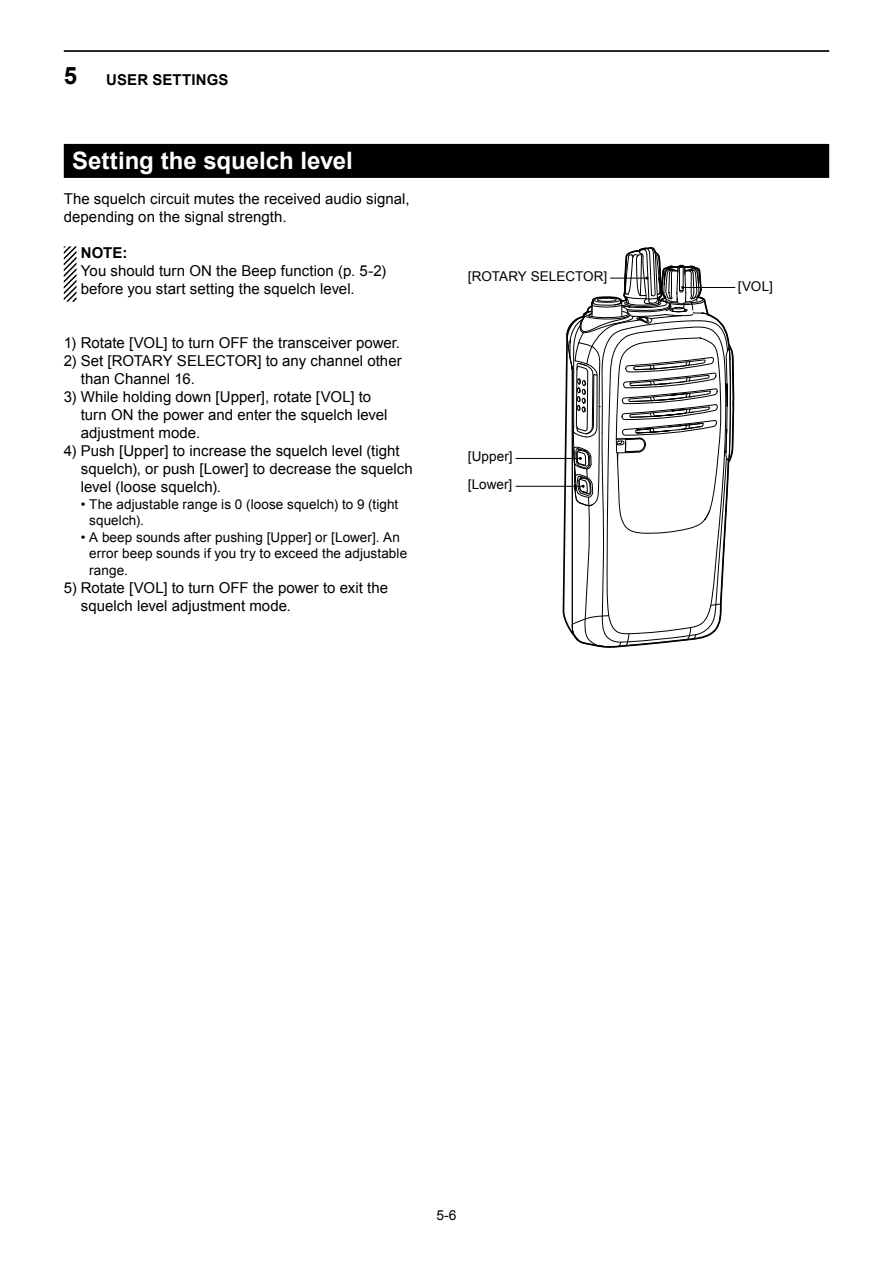
<style>
.page{position:relative;width:893px;height:1263px;background:#fff}
.page>*{position:absolute;margin:0;border:0;box-sizing:border-box;transform-origin:0 0}
.t1{font:700 24px "Arial";color:#fff}
.t2{font:15px/18px "Arial";letter-spacing:.005em;color:#000}
.t3{font:700 15px "Arial";letter-spacing:.005em;color:#000}
.t4{font:13.8px "Arial";color:#000}
.t5{font:13.5px/16.5px "Arial";letter-spacing:.005em;color:#000}
.s1{font-size:24px}
</style>
<div class="page">
<hr style="left:64px;top:50px;width:765px;height:2px;background:#000">
<div style="left:64px;top:144px;width:765px;height:34px;background:#000"></div>
<hr style="left:516px;top:458px;width:64px;height:1px;background:#000">
<hr style="left:516px;top:486px;width:67px;height:1px;background:#000">
<hr style="left:683px;top:287px;width:52px;height:1px;background:#000">
<svg style="left:562px;top:247px;width:172px;height:400px"></svg>
<svg style="left:64px;top:246px;width:13px;height:56px"></svg>
<p class="t3" style="left:64px;top:70px;width:166px"><span class="s1">5</span> USER SETTINGS</p>
<h1 class="t1" style="left:72px;top:145px;width:282px">Setting the squelch level</h1>
<p class="t2" style="left:64px;top:190px;width:347px">The squelch circuit mutes the received audio signal, depending on the signal strength.</p>
<p class="t3" style="left:81px;top:243px;width:48px">NOTE:</p>
<p class="t2" style="left:81px;top:262px;width:307px">You should turn ON the Beep function (p. 5-2) before you start setting the squelch level.</p>
<p class="t2" style="left:64px;top:334px;width:338px">1) Rotate [VOL] to turn OFF the transceiver power.</p>
<p class="t2" style="left:81px;top:352px;width:322px;text-indent:-17px">2) Set [ROTARY SELECTOR] to any channel other than Channel 16.</p>
<p class="t2" style="left:81px;top:388px;width:308px;text-indent:-17px">3) While holding down [Upper], rotate [VOL] to turn ON the power and enter the squelch level adjustment mode.</p>
<p class="t2" style="left:81px;top:442px;width:334px;text-indent:-17px">4) Push [Upper] to increase the squelch level (tight squelch), or push [Lower] to decrease the squelch level (loose squelch).</p>
<p class="t5" style="left:89px;top:496px;width:311px;text-indent:-8px">• The adjustable range is 0 (loose squelch) to 9 (tight squelch).</p>
<p class="t5" style="left:89px;top:529px;width:319px;text-indent:-8px">• A beep sounds after pushing [Upper] or [Lower]. An error beep sounds if you try to exceed the adjustable range.</p>
<p class="t2" style="left:81px;top:579px;width:309px;text-indent:-17px">5) Rotate [VOL] to turn OFF the power to exit the squelch level adjustment mode.</p>
<p class="t5" style="left:468px;top:268px;width:141px">[ROTARY SELECTOR]</p>
<p class="t5" style="left:468px;top:443px;width:46px;line-height:27.6px">[Upper] [Lower]</p>
<p class="t5" style="left:738px;top:278px;width:36px">[VOL]</p>
<p class="t4" style="left:436px;top:1206px;width:21px">5-6</p>
</div>
